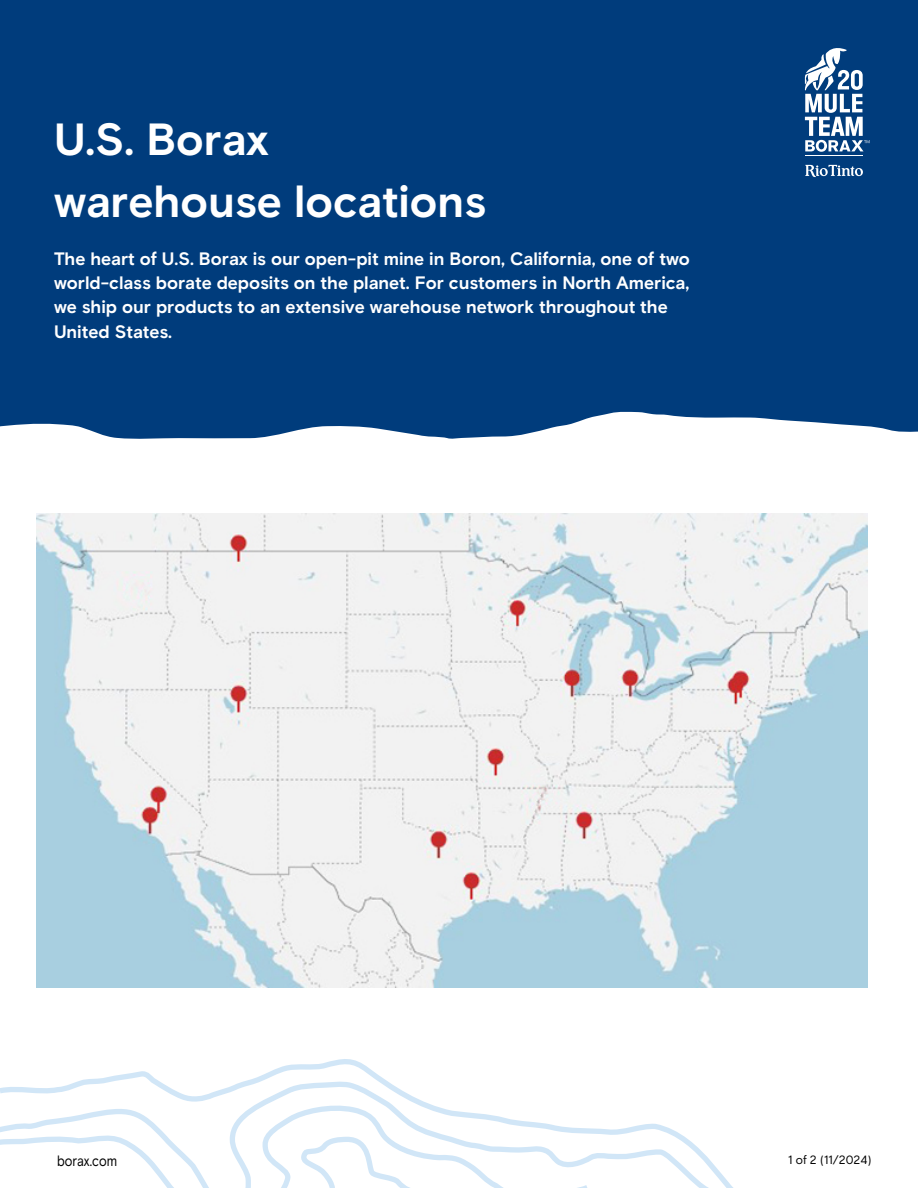
<style>
.page{position:relative;width:918px;height:1188px;background:#fff}
.page>*{position:absolute;margin:0;border:0;box-sizing:border-box;transform-origin:0 0}
.t1{font:700 45px/61.5px "RT Basis";color:#fff}
.t2{font:700 18px/24.3px "RT Basis";color:#fff}
.t3{font:15px "RT Basis";color:#000;scale:.85 1}
.t4{font:12px "RT Basis";color:#000}
</style>
<div class="page">
<div style="left:0;top:0;width:918px;height:439px;background:#003c7c"></div>
<svg style="left:805px;top:165px;width:58px;height:12px"></svg>
<svg style="left:805px;top:45px;width:65px;height:107px"></svg>
<hr style="left:805px;top:156px;width:58px;height:1px;background:#fff">
<svg style="left:0;top:1059px;width:733px;height:129px"></svg>
<img style="left:36px;top:514px;width:832px;height:474px">
<h1 class="t1" style="left:54px;top:110px;width:434px">U.S. Borax warehouse locations</h1>
<p class="t2" style="left:54px;top:247px;width:637px">The heart of U.S. Borax is our open-pit mine in Boron, California, one of two world-class borate deposits on the planet. For customers in North America, we ship our products to an extensive warehouse network throughout the United States.</p>
<p class="t3" style="left:57px;top:1152px;width:72px">borax.com</p>
<p class="t4" style="left:788px;top:1153px;width:85px">1 of 2 (11/2024)</p>
</div>
